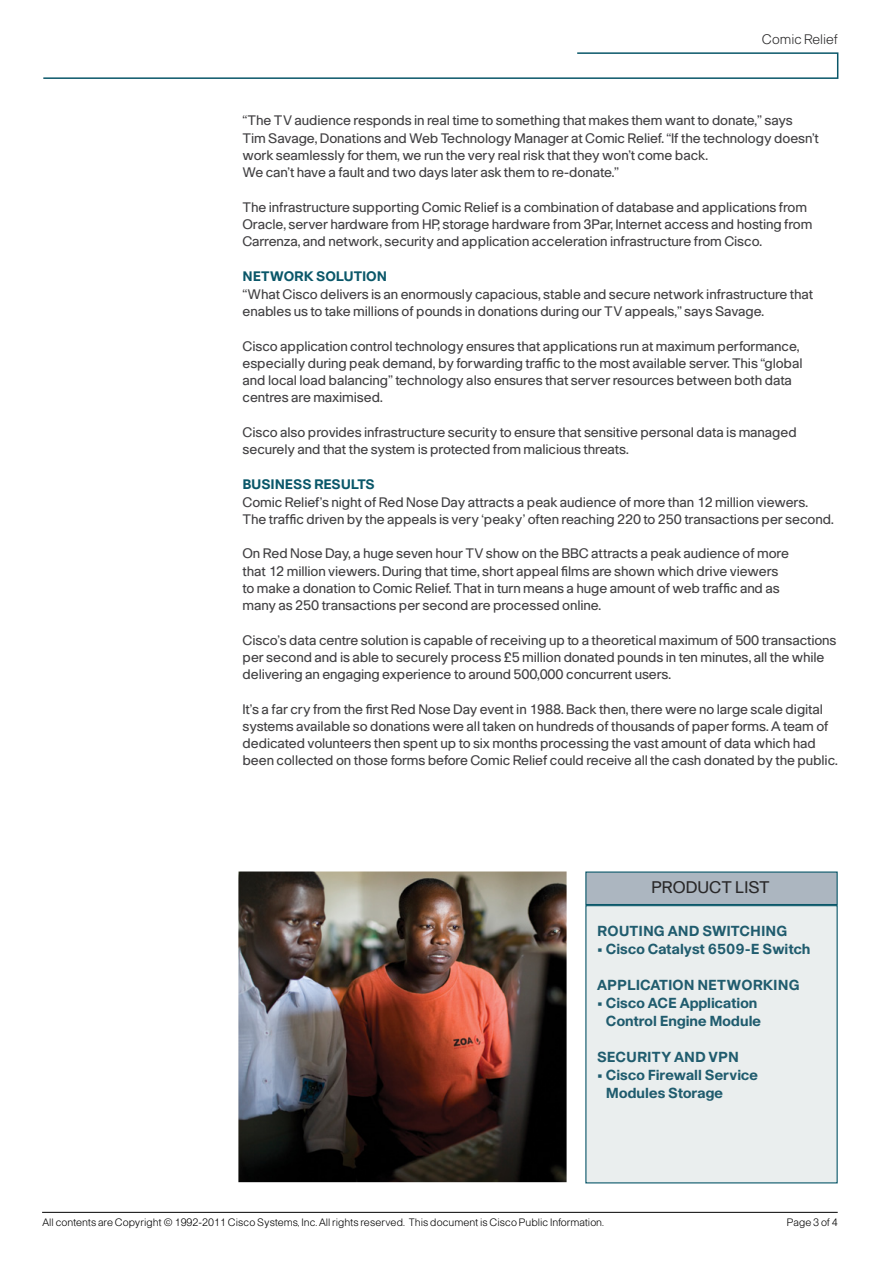
<style>
.page{position:relative;width:893px;height:1263px;background:#fff}
.page>*{position:absolute;margin:0;border:0;box-sizing:border-box;transform-origin:0 0}
.t1{font:16.5px "Cisco";color:#292829}
.t2{font:700 14.25px/18px "Cisco";color:#205c6e;text-align:right}
.t3{font:13.5px/17.2px "Cisco";letter-spacing:-.01em;color:#414042}
.t4{font:700 13.5px "Cisco";letter-spacing:-.01em;color:#0a5769}
.t5{font:300 13.5px "Cisco";color:#292829}
.t6{font:300 10.5px "Cisco";color:#000}
</style>
<div class="page">
<svg style="left:43px;top:52px;width:796px;height:27px"></svg>
<div style="left:585px;top:871px;width:253px;height:34px;background:#acb6c0;border:1px solid #0a5769"></div>
<div style="left:585px;top:905px;width:253px;height:278px;background:#eaeeee"></div>
<img style="left:238px;top:871px;width:329px;height:311px">
<hr style="left:42px;top:1212px;width:796px;height:1px;background:#000">
<p class="t5" style="left:762px;top:31px;width:77px">Comic Relief</p>
<p class="t3" style="left:243px;top:112px;width:578px">“The TV audience responds in real time to something that makes them want to donate,” says Tim Savage, Donations and Web Technology Manager at Comic Relief. “If the technology doesn’t work seamlessly for them, we run the very real risk that they won’t come back.<br>We can’t have a fault and two days later ask them to re-donate.”</p>
<p class="t3" style="left:243px;top:198px;width:571px">The infrastructure supporting Comic Relief is a combination of database and applications from<br>Oracle, server hardware from HP, storage hardware from 3Par, Internet access and hosting from<br>Carrenza, and network, security and application acceleration infrastructure from Cisco.</p>
<p class="t4" style="left:243px;top:268px;width:146px">N etwork Solution</p>
<p class="t3" style="left:243px;top:285px;width:572px">“What Cisco delivers is an enormously capacious, stable and secure network infrastructure that enables us to take millions of pounds in donations during our TV appeals,” says Savage.</p>
<p class="t3" style="left:243px;top:337px;width:561px">Cisco application control technology ensures that applications run at maximum performance, especially during peak demand, by forwarding traffic to the most available server. This “global and local load balancing” technology also ensures that server resources between both data centres are maximised.</p>
<p class="t3" style="left:243px;top:423px;width:556px">Cisco also provides infrastructure security to ensure that sensitive personal data is managed securely and that the system is protected from malicious threats.</p>
<p class="t4" style="left:243px;top:476px;width:134px">Business Results</p>
<p class="t3" style="left:243px;top:493px;width:593px">Comic Relief’s night of Red Nose Day attracts a peak audience of more than 12 million viewers.<br>The traffic driven by the appeals is very ‘peaky’ often reaching 220 to 250 transactions per second.</p>
<p class="t3" style="left:243px;top:545px;width:548px">On Red Nose Day, a huge seven hour TV show on the BBC attracts a peak audience of more that 12 million viewers. During that time, short appeal films are shown which drive viewers to make a donation to Comic Relief. That in turn means a huge amount of web traffic and as many as 250 transactions per second are processed online.</p>
<p class="t3" style="left:243px;top:631px;width:595px">Cisco’s data centre solution is capable of receiving up to a theoretical maximum of 500 transactions per second and is able to securely process £5 million donated pounds in ten minutes, all the while delivering an engaging experience to around 500,000 concurrent users.</p>
<p class="t3" style="left:243px;top:700px;width:597px">It’s a far cry from the first Red Nose Day event in 1988. Back then, there were no large scale digital systems available so donations were all taken on hundreds of thousands of paper forms. A team of dedicated volunteers then spent up to six months processing the vast amount of data which had been collected on those forms before Comic Relief could receive all the cash donated by the public.</p>
<p class="t1" style="left:651px;top:877px;width:24px">Produc</p>
<p class="t1" style="left:721px;top:877px;width:50px">t List</p>
<p class="t2" style="left:597px;top:922px;width:192px">Routing and Switching</p>
<p class="t2" style="left:597px;top:940px;width:215px">• Cisco Catalyst 6509-E Switch</p>
<p class="t2" style="left:597px;top:976px;width:204px">Application networking</p>
<p class="t2" style="left:597px;top:994px;width:61px">• Cisco ACE</p>
<p class="t2" style="left:606px;top:994px;width:157px">Application<br>Control Engine Module</p>
<p class="t2" style="left:597px;top:1048px;width:132px">Security and VPN</p>
<p class="t2" style="left:606px;top:1066px;width:154px;text-align:left;text-indent:-9px">• Cisco Firewall Service<br>Modules Storage</p>
<p class="t6" style="left:43px;top:1215px;width:563px">All contents are Copyright © 1992-2011 Cisco Systems, Inc. All rights reserved. This document is Cisco Public Information.</p>
<p class="t6" style="left:787px;top:1215px;width:52px">Page 3 of 4</p>
</div>
